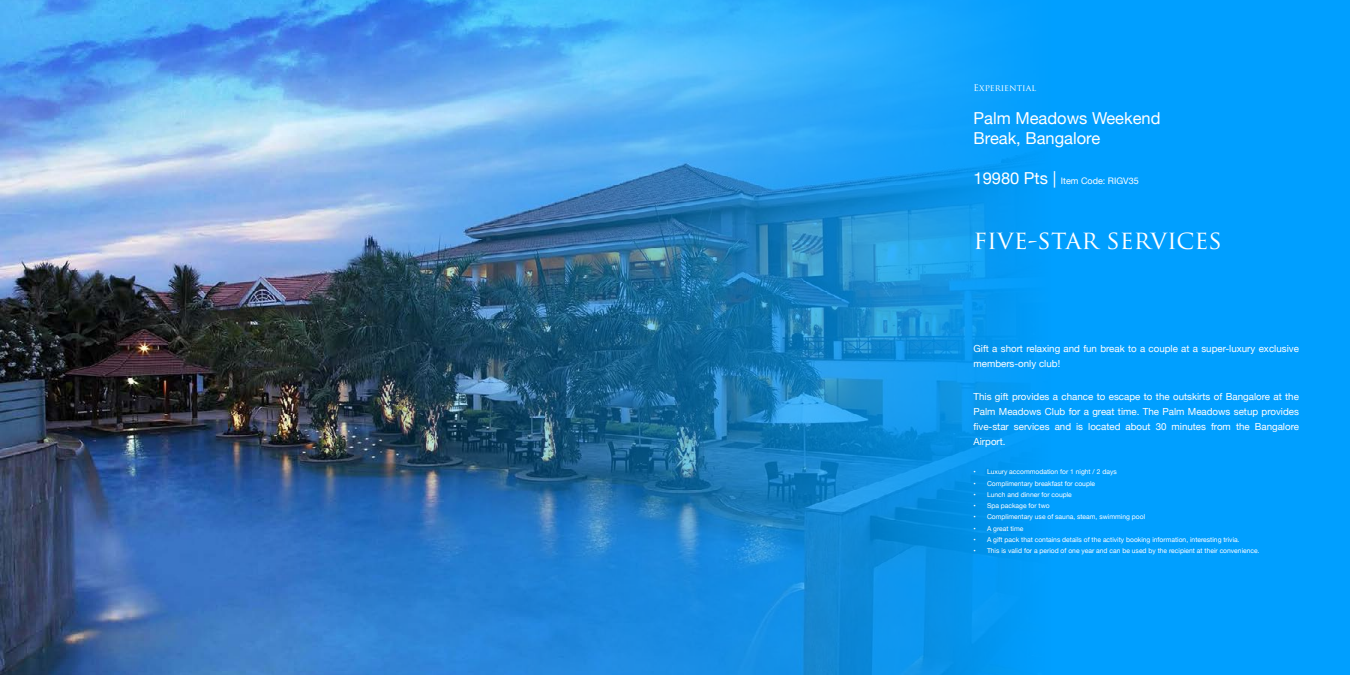
<style>
.page{position:relative;width:1350px;height:675px;background:#fff}
.page>*{position:absolute;margin:0;border:0;box-sizing:border-box;transform-origin:0 0}
.t1{font:25.5px "Trajan Pro";letter-spacing:-.03em;color:#fff}
.t2{font:16.5px/19.8px "Helvetica Neue";color:#fff}
.t3{font:9.75px/15px "Helvetica Neue";color:#fff}
.t4{font:9px "Helvetica Neue";color:#fff}
.t5{font:9px "Trajan Pro";color:#fff}
.t6{font:6.75px "Helvetica Neue";color:#fff}
.s1{font-size:16.5px}
</style>
<div class="page">
<img style="left:0;top:0;width:188px;height:675px">
<img style="left:188px;top:0;width:1162px;height:675px">
<h3 class="t5" style="left:974px;top:82px;width:64px">Experiential</h3>
<h2 class="t2" style="left:974px;top:110px;width:189px">Palm Meadows Weekend<br>Break, Bangalore</h2>
<h3 class="t4" style="left:974px;top:174px;width:167px"><span class="s1">19980 Pts |</span> Item Code: RIGV35</h3>
<h1 class="t1" style="left:974px;top:223px;width:250px">five-star services</h1>
<h3 class="t3" style="left:974px;top:342px;width:327px">Gift a short relaxing and fun break to a couple at a super-luxury exclusive members-only club!</h3>
<h3 class="t3" style="left:974px;top:390px;width:327px;text-align:justify">This gift provides a chance to escape to the outskirts of Bangalore at the Palm Meadows Club for a great time. The Palm Meadows setup provides five-star services and is located about 30 minutes from the Bangalore Airport.</h3>
<p class="t6" style="left:974px;top:467px;width:145px">• Luxury accommodation for 1 night / 2 days</p>
<p class="t6" style="left:974px;top:478px;width:123px">• Complimentary breakfast for couple</p>
<p class="t6" style="left:974px;top:490px;width:100px">• Lunch and dinner for couple</p>
<p class="t6" style="left:974px;top:501px;width:78px">• Spa package for two</p>
<p class="t6" style="left:974px;top:512px;width:173px">• Complimentary use of sauna, steam, swimming pool</p>
<p class="t6" style="left:974px;top:523px;width:52px">• A great time</p>
<p class="t6" style="left:974px;top:535px;width:268px">• A gift pack that contains details of the activity booking information, interesting trivia.</p>
<p class="t6" style="left:974px;top:546px;width:288px">• This is valid for a period of one year and can be used by the recipient at their convenience.</p>
</div>
